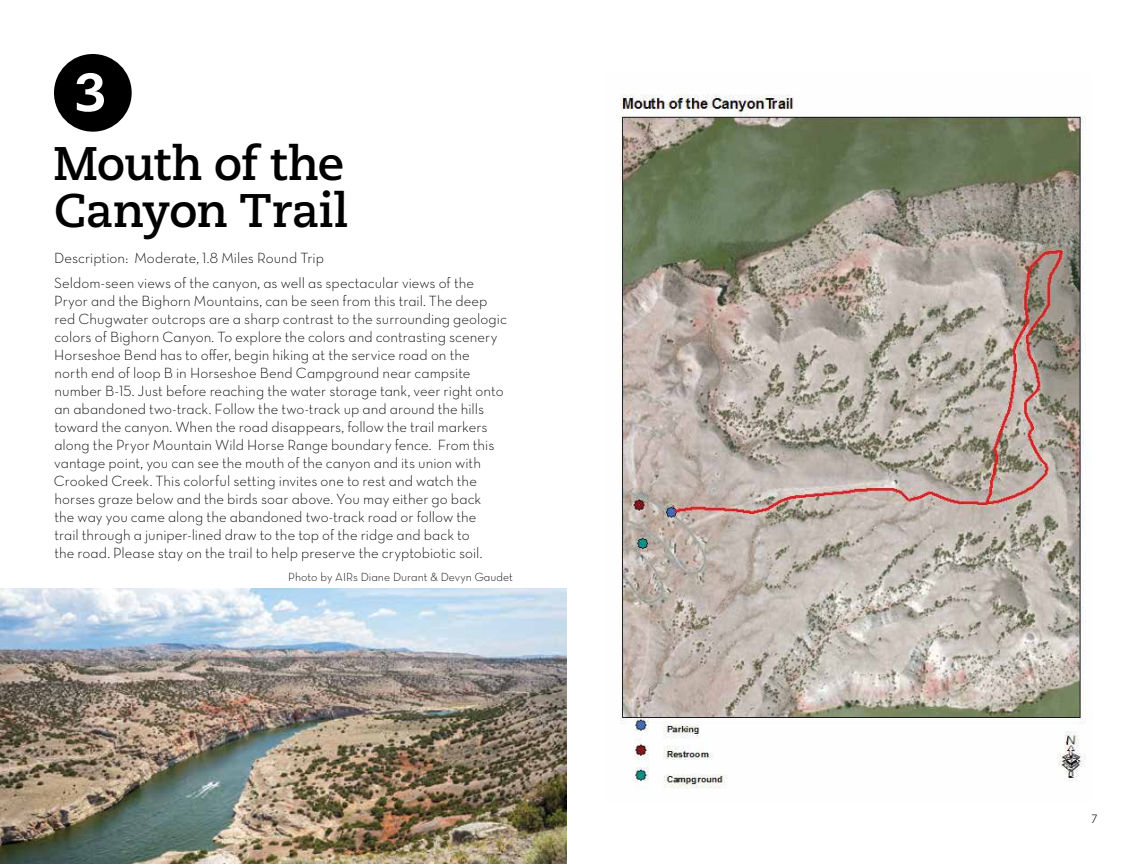
<style>
.page{position:relative;width:1134px;height:864px;background:#fff}
.page>*{position:absolute;margin:0;border:0;box-sizing:border-box;transform-origin:0 0}
.t1{font:800 52.95px "Caecilia";color:#fff}
.t2{font:700 47.1px/47.1px "Caecilia";letter-spacing:-.015em;color:#000}
.t3{font:15px/18px "Neutra Text Light Alt";color:#000}
.t4{font:12px "Neutra Text Light Alt";color:#000}
.t5{font:300 12px "Caecilia";color:#000}
</style>
<div class="page">
<div style="left:54px;top:54px;width:78px;height:78px;background:#000;border-radius:50%"></div>
<img style="left:620px;top:88px;width:466px;height:701px">
<img style="left:0;top:589px;width:567px;height:275px">
<h2 class="t1" style="left:76px;top:60px;width:33px">3</h2>
<h2 class="t2" style="left:54px;top:141px;width:296px">Mouth of the<br>Canyon Trail</h2>
<p class="t3" style="left:54px;top:248px;width:271px">Description: Moderate, 1.8 Miles Round Trip</p>
<p class="t3" style="left:54px;top:273px;width:455px">Seldom-seen views of the canyon, as well as spectacular views of the Pryor and the Bighorn Mountains, can be seen from this trail. The deep red Chugwater outcrops are a sharp contrast to the surrounding geologic colors of Bighorn Canyon. To explore the colors and contrasting scenery Horseshoe Bend has to ofer, begin hiking at the service road on the<br>north end of loop B in Horseshoe Bend Campground near campsite number B-15. Just before reaching the water storage tank, veer right onto an abandoned two-track. Follow the two-track up and around the hills toward the canyon. When the road disappears, follow the trail markers along the Pryor Mountain Wild Horse Range boundary fence. From this vantage point, you can see the mouth of the canyon and its union with Crooked Creek. This colorful setting invites one to rest and watch the horses graze below and the birds soar above. You may either go back<br>the way you came along the abandoned two-track road or follow the<br>trail through a juniper-lined draw to the top of the ridge and back to<br>the road. Please stay on the trail to help preserve the cryptobiotic soil.</p>
<p class="t4" style="left:288px;top:570px;width:226px">Photo by AIRs Diane Durant &amp; Devyn Gaudet</p>
<p class="t5" style="left:1091px;top:812px;width:8px">7</p>
</div>
